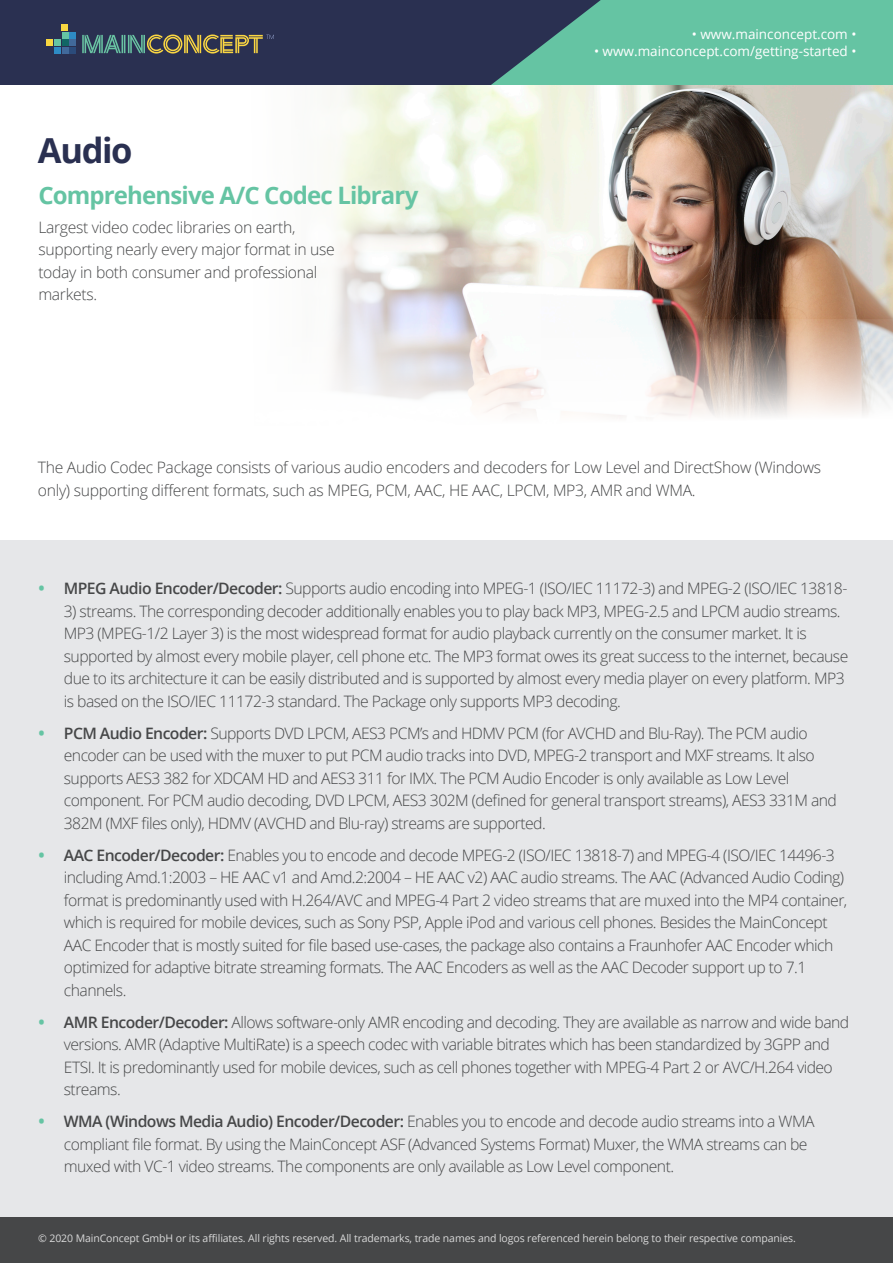
<style>
.page{position:relative;width:893px;height:1263px;background:#fff}
.page>*{position:absolute;margin:0;border:0;box-sizing:border-box;transform-origin:0 0}
.Subheader{font:700 34.5px "Open Sans";letter-spacing:-.04em;color:#2a3051}
.Subheader-2{font:700 24px "Open Sans";letter-spacing:-.035em;color:#65c4a3}
.Subheader-3{font:300 15.75px/22.5px "Open Sans";letter-spacing:-.035em;color:#464748}
.t1{font:13.5px "Open Sans";color:#fff}
.t2{font:10.5px "Open Sans";letter-spacing:-.01em;color:#fff}
.s1{font-weight:700;font-size:16.5px;color:#65c4a3}
.s2{font-weight:600}
</style>
<div class="page">
<div style="left:0;top:1217px;width:893px;height:46px;background:#464748"></div>
<div style="left:0;top:0;width:893px;height:86px;background:#2a3051"></div>
<svg style="left:491px;top:0;width:402px;height:85px;background:#5caf97"></svg>
<div style="left:69px;top:47px;width:7px;height:6px;background:#2b4b7b"></div>
<div style="left:69px;top:39px;width:7px;height:7px;background:#41699b"></div>
<div style="left:69px;top:32px;width:7px;height:6px;background:#2e8bc5"></div>
<div style="left:62px;top:39px;width:6px;height:7px;background:#116665"></div>
<svg style="left:62px;top:47px;width:6px;height:6px"></svg>
<div style="left:54px;top:39px;width:7px;height:7px;background:#65c4a3"></div>
<div style="left:54px;top:47px;width:7px;height:6px;background:#2e8bc5"></div>
<svg style="left:62px;top:24px;width:6px;height:14px"></svg>
<div style="left:47px;top:39px;width:6px;height:7px;background:#f8d741"></div>
<svg style="left:82px;top:35px;width:192px;height:19px"></svg>
<img style="left:672px;top:85px;width:221px;height:234px">
<svg style="left:0;top:85px;width:672px;height:234px"></svg>
<svg style="left:251px;top:85px;width:197px;height:234px"></svg>
<svg style="left:333px;top:319px;width:560px;height:98px"></svg>
<div style="left:0;top:540px;width:893px;height:677px;background:#e6e7e9"></div>
<p class="Subheader" style="left:38px;top:126px;width:96px">Audio</p>
<p class="Subheader-2" style="left:38px;top:179px;width:381px">Comprehensive A/C Codec Library</p>
<p class="Subheader-3" style="left:38px;top:215px;width:298px">Largest video codec libraries on earth, supporting nearly every major format in use today in both consumer and professional markets.</p>
<p class="t1" style="left:692px;top:25px;width:166px">• www.mainconcept.com •</p>
<p class="t1" style="left:594px;top:42px;width:264px">• www.mainconcept.com/getting-started •</p>
<p class="Subheader-3" style="left:38px;top:456px;width:785px">The Audio Codec Package consists of various audio encoders and decoders for Low Level and DirectShow (Windows only) supporting different formats, such as MPEG, PCM, AAC, HE AAC, LPCM, MP3, AMR and WMA.</p>
<p class="Subheader-3" style="left:38px;top:577px;width:811px"><span class="s1">•</span> <span class="s2">MPEG Audio Encoder/Decoder:</span> Supports audio encoding into MPEG-1 (ISO/IEC 11172-3) and MPEG-2 (ISO/IEC 13818-</p>
<p class="Subheader-3" style="left:64px;top:599px;width:786px">3) streams. The corresponding decoder additionally enables you to play back MP3, MPEG-2.5 and LPCM audio streams.<br>MP3 (MPEG-1/2 Layer 3) is the most widespread format for audio playback currently on the consumer market. It is supported by almost every mobile player, cell phone etc. The MP3 format owes its great success to the internet, because due to its architecture it can be easily distributed and is supported by almost every media player on every platform. MP3 is based on the ISO/IEC 11172-3 standard. The Package only supports MP3 decoding.</p>
<p class="Subheader-3" style="left:64px;top:721px;width:775px;text-indent:-26px"><span class="s1">•</span> <span class="s2">PCM Audio Encoder:</span> Supports DVD LPCM, AES3 PCM’s and HDMV PCM (for AVCHD and Blu-Ray). The PCM audio encoder can be used with the muxer to put PCM audio tracks into DVD, MPEG-2 transport and MXF streams. It also supports AES3 382 for XDCAM HD and AES3 311 for IMX. The PCM Audio Encoder is only available as Low Level component. For PCM audio decoding, DVD LPCM, AES3 302M (defined for general transport streams), AES3 331M and 382M (MXF files only), HDMV (AVCHD and Blu-ray) streams are supported.</p>
<p class="Subheader-3" style="left:64px;top:843px;width:785px;text-indent:-26px"><span class="s1">•</span> <span class="s2">AAC Encoder/Decoder:</span> Enables you to encode and decode MPEG-2 (ISO/IEC 13818-7) and MPEG-4 (ISO/IEC 14496-3 including Amd.1:2003 – HE AAC v1 and Amd.2:2004 – HE AAC v2) AAC audio streams. The AAC (Advanced Audio Coding) format is predominantly used with H.264/AVC and MPEG-4 Part 2 video streams that are muxed into the MP4 container, which is required for mobile devices, such as Sony PSP, Apple iPod and various cell phones. Besides the MainConcept AAC Encoder that is mostly suited for file based use-cases, the package also contains a Fraunhofer AAC Encoder which optimized for adaptive bitrate streaming formats. The AAC Encoders as well as the AAC Decoder support up to 7.1 channels.</p>
<p class="Subheader-3" style="left:64px;top:1010px;width:787px;text-indent:-26px"><span class="s1">•</span> <span class="s2">AMR Encoder/Decoder:</span> Allows software-only AMR encoding and decoding. They are available as narrow and wide band versions. AMR (Adaptive MultiRate) is a speech codec with variable bitrates which has been standardized by 3GPP and ETSI. It is predominantly used for mobile devices, such as cell phones together with MPEG-4 Part 2 or AVC/H.264 video streams.</p>
<p class="Subheader-3" style="left:64px;top:1109px;width:752px;text-indent:-26px"><span class="s1">•</span> <span class="s2">WMA (Windows Media Audio) Encoder/Decoder:</span> Enables you to encode and decode audio streams into a WMA compliant file format. By using the MainConcept ASF (Advanced Systems Format) Muxer, the WMA streams can be muxed with VC-1 video streams. The components are only available as Low Level component.</p>
<p class="t2" style="left:38px;top:1231px;width:759px">© 2020 MainConcept GmbH or its affiliates. All rights reserved. All trademarks, trade names and logos referenced herein belong to their respective companies.</p>
</div>
